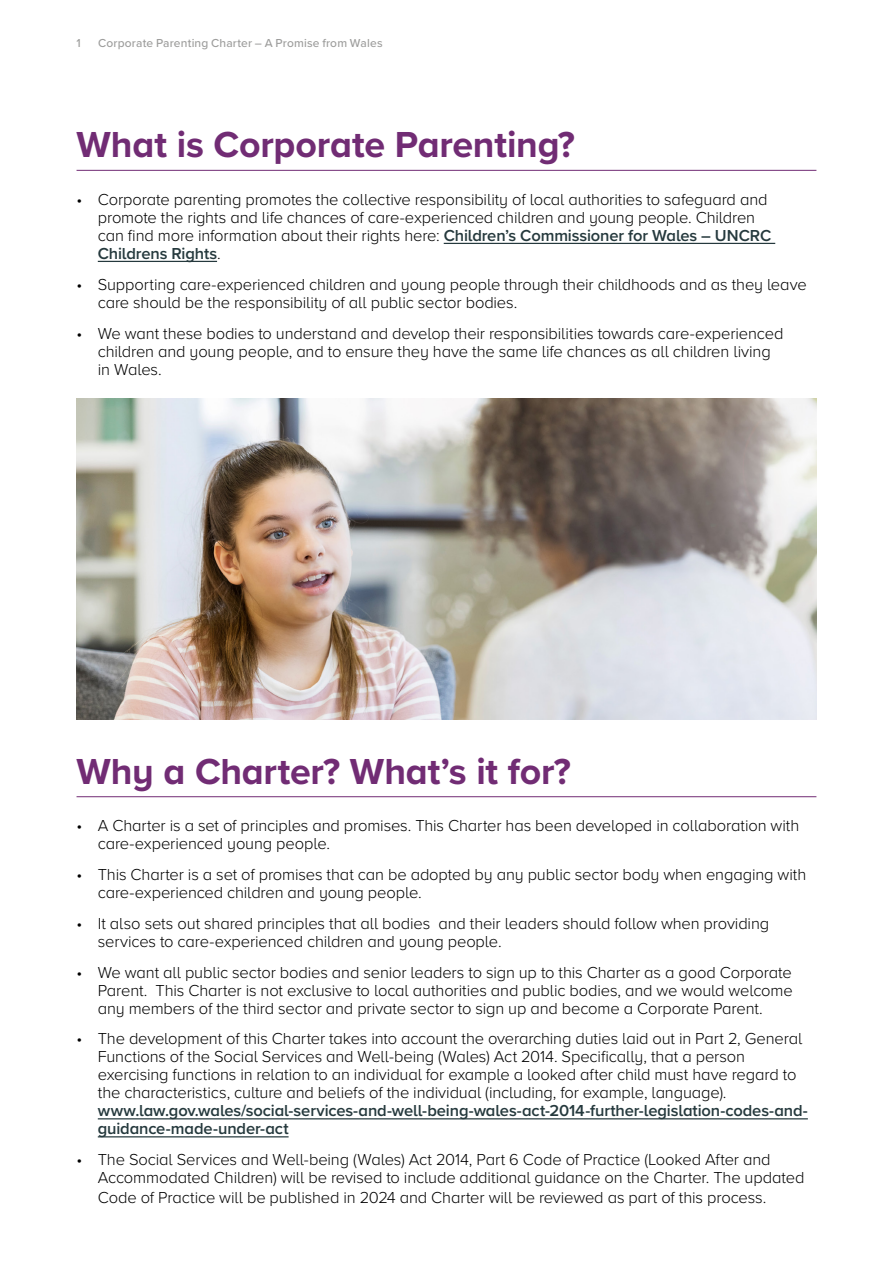
<style>
.page{position:relative;width:893px;height:1263px;background:#fff}
.page>*{position:absolute;margin:0;border:0;box-sizing:border-box;transform-origin:0 0}
.H1_Heading{font:700 37.5px "Proxima Nova";letter-spacing:-.005em;color:#712c74}
.Bullets{font:300 16.5px/18px "Proxima Nova";letter-spacing:-.01em;color:#000}
.Last_Bullet{font:300 16.5px/18px "Proxima Nova";letter-spacing:-.01em;color:#000}
.t1{font:500 12px "Proxima Nova";letter-spacing:.015em;color:#9d9d9c}
.s1{font-weight:600;color:#25393d}
</style>
<div class="page">
<hr style="left:77px;top:170px;width:739px;height:1px;background:#712c74">
<hr style="left:444px;top:243px;width:331px;height:1px;background:#25393d">
<hr style="left:98px;top:261px;width:119px;height:1px;background:#25393d">
<hr style="left:77px;top:796px;width:739px;height:1px;background:#712c74">
<hr style="left:98px;top:1118px;width:710px;height:1px;background:#25393d">
<hr style="left:98px;top:1136px;width:191px;height:1px;background:#25393d">
<img style="left:77px;top:398px;width:739px;height:322px">
<p class="t1" style="left:77px;top:34px;width:6px">1</p>
<p class="t1" style="left:98px;top:34px;width:286px">Corporate Parenting Charter – A Promise from Wales</p>
<h1 class="H1_Heading" style="left:77px;top:117px;width:500px">What is Corporate Parenting?</h1>
<p class="Bullets" style="left:98px;top:190px;width:675px;text-indent:-21px">• Corporate parenting promotes the collective responsibility of local authorities to safeguard and promote the rights and life chances of care-experienced children and young people. Children can find more information about their rights here: <span class="s1">Children’s Commissioner for Wales – UNCRC Childrens Rights</span>.</p>
<p class="Bullets" style="left:98px;top:274px;width:710px;text-indent:-21px">• Supporting care-experienced children and young people through their childhoods and as they leave care should be the responsibility of all public sector bodies.</p>
<p class="Last_Bullet" style="left:98px;top:323px;width:687px;text-indent:-21px">• We want these bodies to understand and develop their responsibilities towards care-experienced children and young people, and to ensure they have the same life chances as all children living in Wales.</p>
<h1 class="H1_Heading" style="left:77px;top:743px;width:496px">Why a Charter? What’s it for?</h1>
<p class="Bullets" style="left:98px;top:816px;width:703px;text-indent:-21px">• A Charter is a set of principles and promises. This Charter has been developed in collaboration with care-experienced young people.</p>
<p class="Bullets" style="left:98px;top:865px;width:710px;text-indent:-21px">• This Charter is a set of promises that can be adopted by any public sector body when engaging with care-experienced children and young people.</p>
<p class="Bullets" style="left:98px;top:913px;width:673px;text-indent:-21px">• It also sets out shared principles that all bodies and their leaders should follow when providing services to care-experienced children and young people.</p>
<p class="Bullets" style="left:98px;top:962px;width:696px;text-align:justify;text-indent:-21px">• We want all public sector bodies and senior leaders to sign up to this Charter as a good Corporate Parent. This Charter is not exclusive to local authorities and public bodies, and we would welcome any members of the third sector and private sector to sign up and become a Corporate Parent.</p>
<p class="Bullets" style="left:98px;top:1029px;width:712px;text-indent:-21px">• The development of this Charter takes into account the overarching duties laid out in Part 2, General Functions of the Social Services and Well-being (Wales) Act 2014. Specifically, that a person exercising functions in relation to an individual for example a looked after child must have regard to the characteristics, culture and beliefs of the individual (including, for example, language). <span class="s1">www.law.gov.wales/social-services-and-well-being-wales-act-2014-further-legislation-codes-and&shy;guidance-made-under-act</span></p>
<p class="Last_Bullet" style="left:98px;top:1150px;width:708px;text-indent:-21px">• The Social Services and Well-being (Wales) Act 2014, Part 6 Code of Practice (Looked After and<br>Accommodated Children) will be revised to include additional guidance on the Charter. The updated</p>
<p class="Last_Bullet" style="left:98px;top:1187px;width:670px">Code of Practice will be published in 2024 and Charter will be reviewed as part of this process.</p>
</div>
